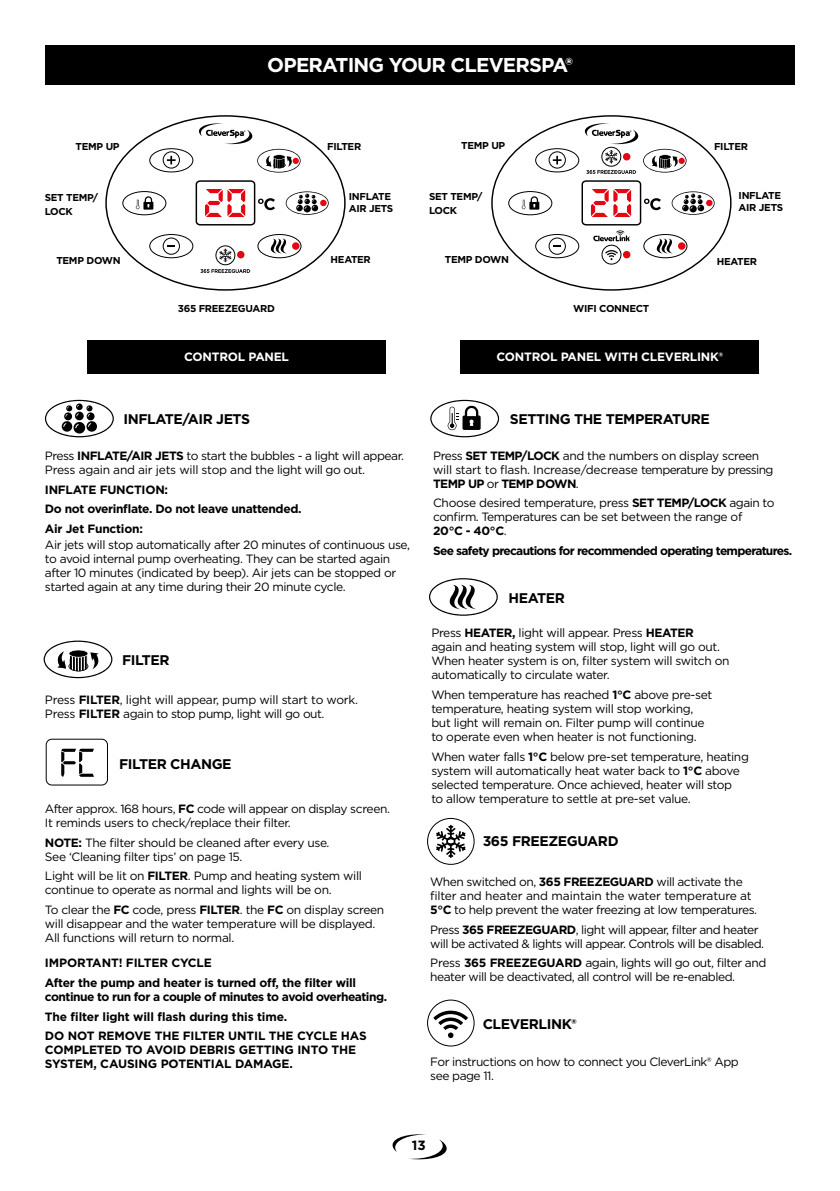
<style>
.page{position:relative;width:840px;height:1191px;background:#fff}
.page>*{position:absolute;margin:0;border:0;box-sizing:border-box;transform-origin:0 0}
.t1{font:700 20px "Gotham";letter-spacing:-.04em;color:#fff}
.t2{font:700 14px "Gotham";letter-spacing:-.03em;color:#000}
.t3{font:700 13.4px "Gotham";color:#000}
.t4{font:12px/14px "Gotham";letter-spacing:-.035em;color:#000}
.t5{font:700 12px/19.6px "Gotham";letter-spacing:-.02em;color:#000}
.t6{font:700 12px "Gotham";letter-spacing:-.06em;color:#000}
.t7{font:700 12px "Gotham";letter-spacing:-.02em;color:#fff}
.t8{font:700 10px/12px "Gotham";letter-spacing:-.03em;color:#000}
.s1{font-weight:700}
</style>
<div class="page">
<svg style="left:392px;top:1134px;width:55px;height:26px"></svg>
<div style="left:45px;top:45px;width:749px;height:40px;background:#000"></div>
<div style="left:601px;top:245px;width:20px;height:19px;border:1px solid #000;border-radius:50%"></div>
<div style="left:581px;top:180px;width:60px;height:45px;border:1px solid #000;border-radius:4px"></div>
<div style="left:622px;top:251px;width:8px;height:7px;background:#e30613;border-radius:50%"></div>
<svg style="left:643px;top:234px;width:44px;height:24px"></svg>
<svg style="left:604px;top:250px;width:13px;height:10px"></svg>
<svg style="left:644px;top:198px;width:16px;height:12px"></svg>
<svg style="left:508px;top:191px;width:44px;height:24px"></svg>
<svg style="left:535px;top:234px;width:44px;height:24px"></svg>
<svg style="left:593px;top:230px;width:36px;height:11px"></svg>
<svg style="left:671px;top:191px;width:43px;height:24px"></svg>
<svg style="left:534px;top:122px;width:152px;height:52px"></svg>
<svg style="left:590px;top:189px;width:40px;height:28px"></svg>
<div style="left:195px;top:180px;width:60px;height:45px;border:1px solid #000;border-radius:4px"></div>
<div style="left:237px;top:251px;width:7px;height:7px;background:#e30613;border-radius:50%"></div>
<svg style="left:257px;top:234px;width:44px;height:24px"></svg>
<svg style="left:258px;top:198px;width:17px;height:12px"></svg>
<svg style="left:122px;top:191px;width:44px;height:24px"></svg>
<svg style="left:149px;top:148px;width:44px;height:25px"></svg>
<svg style="left:149px;top:234px;width:44px;height:24px"></svg>
<svg style="left:200px;top:269px;width:50px;height:4px"></svg>
<div style="left:215px;top:245px;width:20px;height:20px;border:1px solid #000;border-radius:50%"></div>
<svg style="left:219px;top:248px;width:12px;height:14px"></svg>
<svg style="left:285px;top:191px;width:43px;height:24px"></svg>
<svg style="left:199px;top:122px;width:101px;height:51px"></svg>
<svg style="left:205px;top:189px;width:40px;height:28px"></svg>
<div style="left:87px;top:340px;width:299px;height:34px;background:#000"></div>
<div style="left:460px;top:340px;width:298px;height:34px;background:#000"></div>
<svg style="left:45px;top:400px;width:69px;height:37px"></svg>
<svg style="left:430px;top:400px;width:69px;height:37px"></svg>
<svg style="left:429px;top:578px;width:68px;height:38px"></svg>
<svg style="left:44px;top:640px;width:68px;height:38px"></svg>
<div style="left:427px;top:818px;width:47px;height:47px;border:1px solid #000;border-radius:50%"></div>
<svg style="left:436px;top:825px;width:29px;height:33px"></svg>
<svg style="left:61px;top:748px;width:33px;height:29px"></svg>
<div style="left:46px;top:738px;width:62px;height:47px;border:1px solid #000;border-radius:6px"></div>
<div style="left:427px;top:999px;width:47px;height:47px;border:1px solid #000;border-radius:50%"></div>
<svg style="left:433px;top:1010px;width:35px;height:28px"></svg>
<h1 class="t1" style="left:267px;top:52px;width:307px">OPERATING YOUR CLEVERSPA®</h1>
<p class="t8" style="left:76px;top:141px;width:45px">TEMP UP</p>
<p class="t8" style="left:327px;top:141px;width:36px">FILTER</p>
<p class="t8" style="left:461px;top:140px;width:45px">TEMP UP</p>
<p class="t8" style="left:713px;top:141px;width:36px">FILTER</p>
<p class="t8" style="left:45px;top:191px;width:55px;line-height:13.6px">SET TEMP/<br>LOCK</p>
<p class="t8" style="left:348px;top:191px;width:46px">INFLATE<br>AIR JETS</p>
<p class="t8" style="left:429px;top:189px;width:55px;line-height:13.6px">SET TEMP/<br>LOCK</p>
<p class="t8" style="left:738px;top:190px;width:46px">INFLATE<br>AIR JETS</p>
<p class="t8" style="left:56px;top:254px;width:66px">TEMP DOWN</p>
<p class="t8" style="left:444px;top:253px;width:66px">TEMP DOWN</p>
<p class="t8" style="left:330px;top:253px;width:42px">HEATER</p>
<p class="t8" style="left:716px;top:255px;width:42px">HEATER</p>
<p class="t8" style="left:178px;top:303px;width:98px">365 FREEZEGUARD</p>
<p class="t8" style="left:573px;top:303px;width:78px">WIFI CONNECT</p>
<p class="t7" style="left:184px;top:349px;width:106px">CONTROL PANEL</p>
<p class="t7" style="left:496px;top:349px;width:228px">CONTROL PANEL WITH CLEVERLINK®</p>
<p class="t2" style="left:123px;top:409px;width:128px">INFLATE/AIR JETS</p>
<p class="t4" style="left:45px;top:448px;width:360px">Press <span class="s1">INFLATE/AIR JETS</span> to start the bubbles - a light will appear.<br>Press again and air jets will stop and the light will go out.</p>
<p class="t5" style="left:45px;top:479px;width:258px">INFLATE FUNCTION:<br>Do not overinflate. Do not leave unattended.<br>Air Jet Function:</p>
<p class="t4" style="left:45px;top:537px;width:366px">Air jets will stop automatically after 20 minutes of continuous use, to avoid internal pump overheating. They can be started again after 10 minutes (indicated by beep). Air jets can be stopped or started again at any time during their 20 minute cycle.</p>
<p class="t2" style="left:509px;top:409px;width:201px">SETTING THE TEMPERATURE</p>
<p class="t4" style="left:433px;top:448px;width:342px">Press <span class="s1">SET TEMP/LOCK</span> and the numbers on display screen will start to flash. Increase/decrease temperature by pressing<br><span class="s1">TEMP UP</span> or <span class="s1">TEMP DOWN</span>.</p>
<p class="t4" style="left:433px;top:496px;width:343px">Choose desired temperature, press <span class="s1">SET TEMP/LOCK</span> again to confirm. Temperatures can be set between the range of<br><span class="s1">20°C - 40°C</span>.</p>
<p class="t6" style="left:433px;top:543px;width:360px">See safety precautions for recommended operating temperatures.</p>
<p class="t2" style="left:508px;top:589px;width:58px">HEATER</p>
<p class="t4" style="left:431px;top:625px;width:299px">Press <span class="s1">HEATER,</span> light will appear. Press <span class="s1">HEATER<br></span>again and heating system will stop, light will go out.<br>When heater system is on, filter system will switch on automatically to circulate water.</p>
<p class="t4" style="left:431px;top:687px;width:282px">When temperature has reached <span class="s1">1°C</span> above pre-set temperature, heating system will stop working, but light will remain on. Filter pump will continue to operate even when heater is not functioning.</p>
<p class="t4" style="left:431px;top:749px;width:319px">When water falls <span class="s1">1°C</span> below pre-set temperature, heating system will automatically heat water back to <span class="s1">1°C</span> above selected temperature. Once achieved, heater will stop<br>to allow temperature to settle at pre-set value.</p>
<p class="t2" style="left:122px;top:650px;width:49px">FILTER</p>
<p class="t4" style="left:45px;top:692px;width:314px">Press <span class="s1">FILTER</span>, light will appear, pump will start to work.<br>Press <span class="s1">FILTER</span> again to stop pump, light will go out.</p>
<p class="t2" style="left:119px;top:754px;width:114px">FILTER CHANGE</p>
<p class="t4" style="left:45px;top:801px;width:346px">After approx. 168 hours, <span class="s1">FC</span> code will appear on display screen.<br>It reminds users to check/replace their filter.</p>
<p class="t4" style="left:45px;top:835px;width:286px"><span class="s1">NOTE:</span> The filter should be cleaned after every use.<br>See ‘Cleaning filter tips’ on page 15.</p>
<p class="t4" style="left:45px;top:869px;width:318px">Light will be lit on <span class="s1">FILTER</span>. Pump and heating system will continue to operate as normal and lights will be on.</p>
<p class="t4" style="left:45px;top:902px;width:340px">To clear the <span class="s1">FC</span> code, press <span class="s1">FILTER</span>. the <span class="s1">FC</span> on display screen will disappear and the water temperature will be displayed.<br>All functions will return to normal.</p>
<p class="t5" style="left:45px;top:953px;width:312px">IMPORTANT! FILTER CYCLE<br>After the pump and heater is turned off, the filter will</p>
<p class="t5" style="left:45px;top:987px;width:343px">continue to run for a couple of minutes to avoid overheating.<br>The filter light will flash during this time.<br>DO NOT REMOVE THE FILTER UNTIL THE CYCLE HAS</p>
<p class="t5" style="left:45px;top:1043px;width:313px;line-height:14px">COMPLETED TO AVOID DEBRIS GETTING INTO THE<br>SYSTEM, CAUSING POTENTIAL DAMAGE.</p>
<p class="t4" style="left:430px;top:1054px;width:310px">For instructions on how to connect you CleverLink® App see page 11.</p>
<p class="t2" style="left:482px;top:832px;width:137px">365 FREEZEGUARD</p>
<p class="t4" style="left:430px;top:874px;width:328px">When switched on, <span class="s1">365 FREEZEGUARD</span> will activate the filter and heater and maintain the water temperature at<br><span class="s1">5°C</span> to help prevent the water freezing at low temperatures.</p>
<p class="t4" style="left:430px;top:922px;width:335px">Press <span class="s1">365 FREEZEGUARD</span>, light will appear, filter and heater will be activated &amp; lights will appear. Controls will be disabled.</p>
<p class="t4" style="left:430px;top:956px;width:337px">Press <span class="s1">365 FREEZEGUARD</span> again, lights will go out, filter and heater will be deactivated, all control will be re-enabled.</p>
<p class="t2" style="left:482px;top:1015px;width:95px">CLEVERLINK®</p>
<p class="t3" style="left:411px;top:1136px;width:15px">13</p>
</div>
